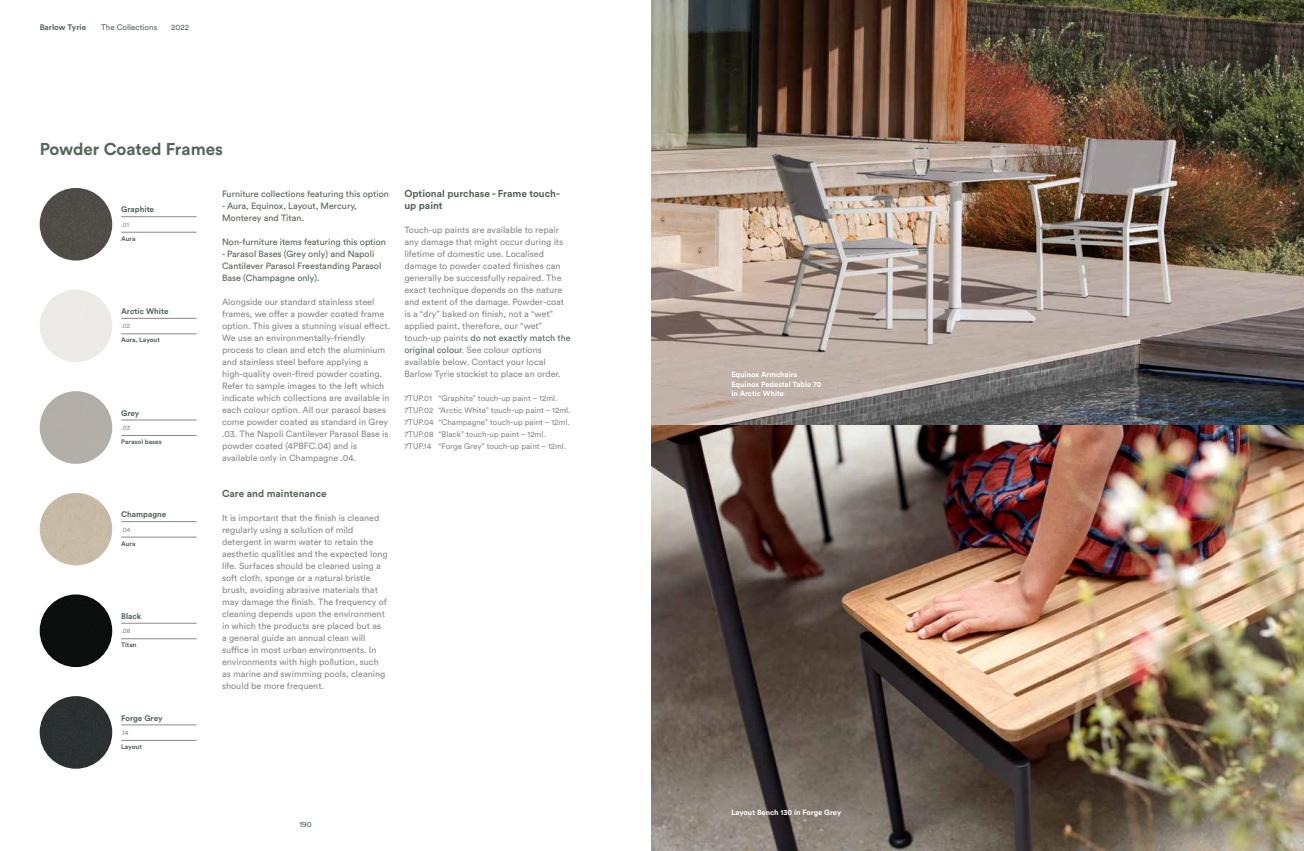
<style>
.page{position:relative;width:1304px;height:851px;background:#fff}
.page>*{position:absolute;margin:0;border:0;box-sizing:border-box;transform-origin:0 0}
.t1{font:700 17px "Circular Pro";color:#536657}
.t2{font:700 10px/12px "Circular Pro";color:#536657}
.t3{font:9px/12px "Circular Pro";color:#898a8d}
.t4{font:9px/12px "Circular Pro";color:#536657}
.t5{font:8px/12px "Circular Pro";color:#898a8d}
.t6{font:700 8px "Circular Pro";color:#536657}
.t7{font:8px "Circular Pro";color:#536657}
.t8{font:7.9px "Circular Pro";color:#536657}
.t9{font:700 7.5px/9.5px "Circular Pro";color:#fff}
.t10{font:700 6.5px "Circular Pro";color:#536657}
.t11{font:6.5px "Circular Pro";letter-spacing:-.005em;color:#898a8d}
.s1{color:#536657}
</style>
<div class="page">
<div style="left:40px;top:696px;width:72px;height:72px;background:#2b3030;border-radius:36px"></div>
<div style="left:40px;top:594px;width:72px;height:73px;background:#0a0e0d;border-radius:36px"></div>
<div style="left:40px;top:492px;width:72px;height:73px;background:#c7baa7;border-radius:36px"></div>
<div style="left:40px;top:391px;width:72px;height:72px;background:#b2aea8;border-radius:36px"></div>
<div style="left:40px;top:188px;width:72px;height:72px;background:#4f4d47;border-radius:36px"></div>
<img style="left:652px;top:0;width:652px;height:850px">
<hr style="left:121px;top:216px;width:76px;height:1px;background:#898a8d">
<hr style="left:121px;top:232px;width:76px;height:1px;background:#898a8d">
<hr style="left:121px;top:521px;width:76px;height:1px;background:#898a8d">
<hr style="left:121px;top:537px;width:76px;height:1px;background:#898a8d">
<hr style="left:121px;top:318px;width:76px;height:1px;background:#898a8d">
<hr style="left:121px;top:333px;width:76px;height:1px;background:#898a8d">
<hr style="left:121px;top:623px;width:76px;height:1px;background:#898a8d">
<hr style="left:121px;top:638px;width:76px;height:1px;background:#898a8d">
<hr style="left:121px;top:420px;width:76px;height:1px;background:#898a8d">
<hr style="left:121px;top:435px;width:76px;height:1px;background:#898a8d">
<hr style="left:121px;top:724px;width:76px;height:1px;background:#898a8d">
<hr style="left:121px;top:740px;width:76px;height:1px;background:#898a8d">
<p class="t6" style="left:40px;top:22px;width:48px">Barlow Tyrie</p>
<p class="t7" style="left:101px;top:22px;width:58px">The Collections</p>
<p class="t7" style="left:171px;top:22px;width:19px">2022</p>
<h1 class="t1" style="left:40px;top:137px;width:185px">Powder Coated Frames</h1>
<p class="t6" style="left:121px;top:204px;width:34px">Graphite</p>
<p class="t11" style="left:121px;top:220px;width:9px">.01</p>
<p class="t10" style="left:121px;top:234px;width:16px">Aura</p>
<p class="t6" style="left:121px;top:305px;width:49px">Arctic White</p>
<p class="t11" style="left:121px;top:321px;width:11px">.02</p>
<p class="t10" style="left:121px;top:335px;width:40px">Aura, Layout</p>
<p class="t6" style="left:121px;top:407px;width:20px">Grey</p>
<p class="t11" style="left:121px;top:423px;width:11px">.03</p>
<p class="t10" style="left:121px;top:437px;width:42px">Parasol bases</p>
<p class="t6" style="left:121px;top:509px;width:47px">Champagne</p>
<p class="t11" style="left:121px;top:524px;width:11px">.04</p>
<p class="t10" style="left:121px;top:539px;width:16px">Aura</p>
<p class="t6" style="left:121px;top:610px;width:22px">Black</p>
<p class="t11" style="left:121px;top:626px;width:11px">.08</p>
<p class="t10" style="left:121px;top:640px;width:17px">Titan</p>
<p class="t6" style="left:121px;top:712px;width:43px">Forge Grey</p>
<p class="t11" style="left:121px;top:728px;width:9px">.14</p>
<p class="t10" style="left:121px;top:742px;width:22px">Layout</p>
<p class="t4" style="left:222px;top:187px;width:168px">Furniture collections featuring this option</p>
<p class="t4" style="left:222px;top:199px;width:136px">- Aura, Equinox, Layout, Mercury,<br>Monterey and Titan.</p>
<p class="t4" style="left:222px;top:235px;width:165px">Non-furniture items featuring this option</p>
<p class="t4" style="left:222px;top:247px;width:161px">- Parasol Bases (Grey only) and Napoli<br>Cantilever Parasol Freestanding Parasol<br>Base (Champagne only).</p>
<p class="t3" style="left:222px;top:295px;width:170px">Alongside our standard stainless steel frames, we offer a powder coated frame option. This gives a stunning visual effect.<br>We use an environmentally-friendly process to clean and etch the aluminium and stainless steel before applying a high-quality oven-fired powder coating.<br>Refer to sample images to the left which indicate which collections are available in each colour option. All our parasol bases come powder coated as standard in Grey .03. The Napoli Cantilever Parasol Base is powder coated (4PBFC.04) and is available only in Champagne .04.</p>
<p class="t2" style="left:222px;top:487px;width:106px">Care and maintenance</p>
<p class="t3" style="left:222px;top:511px;width:167px">It is important that the finish is cleaned regularly using a solution of mild detergent in warm water to retain the aesthetic qualities and the expected long life. Surfaces should be cleaned using a soft cloth, sponge or a natural bristle brush, avoiding abrasive materials that may damage the finish. The frequency of cleaning depends upon the environment in which the products are placed but as a general guide an annual clean will suffice in most urban environments. In environments with high pollution, such as marine and swimming pools, cleaning should be more frequent.</p>
<p class="t2" style="left:404px;top:187px;width:157px">Optional purchase - Frame touch&shy;up paint</p>
<p class="t3" style="left:404px;top:223px;width:168px">Touch-up paints are available to repair any damage that might occur during its lifetime of domestic use. Localised damage to powder coated finishes can generally be successfully repaired. The exact technique depends on the nature and extent of the damage. Powder-coat is a “dry” baked on finish, not a “wet” applied paint, therefore, our “wet” touch-up paints <span class="s1">do not exactly match the original colour</span>. See colour options available below. Contact your local Barlow Tyrie stockist to place an order.</p>
<p class="t5" style="left:404px;top:392px;width:168px">7TUP.01 “Graphite” touch-up paint – 12ml.<br>7TUP.02 “Arctic White” touch-up paint – 12ml.<br>7TUP.04 “Champagne” touch-up paint – 12ml.<br>7TUP.08 “Black” touch-up paint – 12ml.<br>7TUP.14 “Forge Grey” touch-up paint – 12ml.</p>
<p class="t8" style="left:299px;top:818px;width:14px">190</p>
<p class="t9" style="left:731px;top:369px;width:92px">Equinox Armchairs<br>Equinox Pedestal Table 70 in Arctic White</p>
<p class="t9" style="left:731px;top:807px;width:111px">Layout Bench 130 in Forge Grey</p>
</div>
